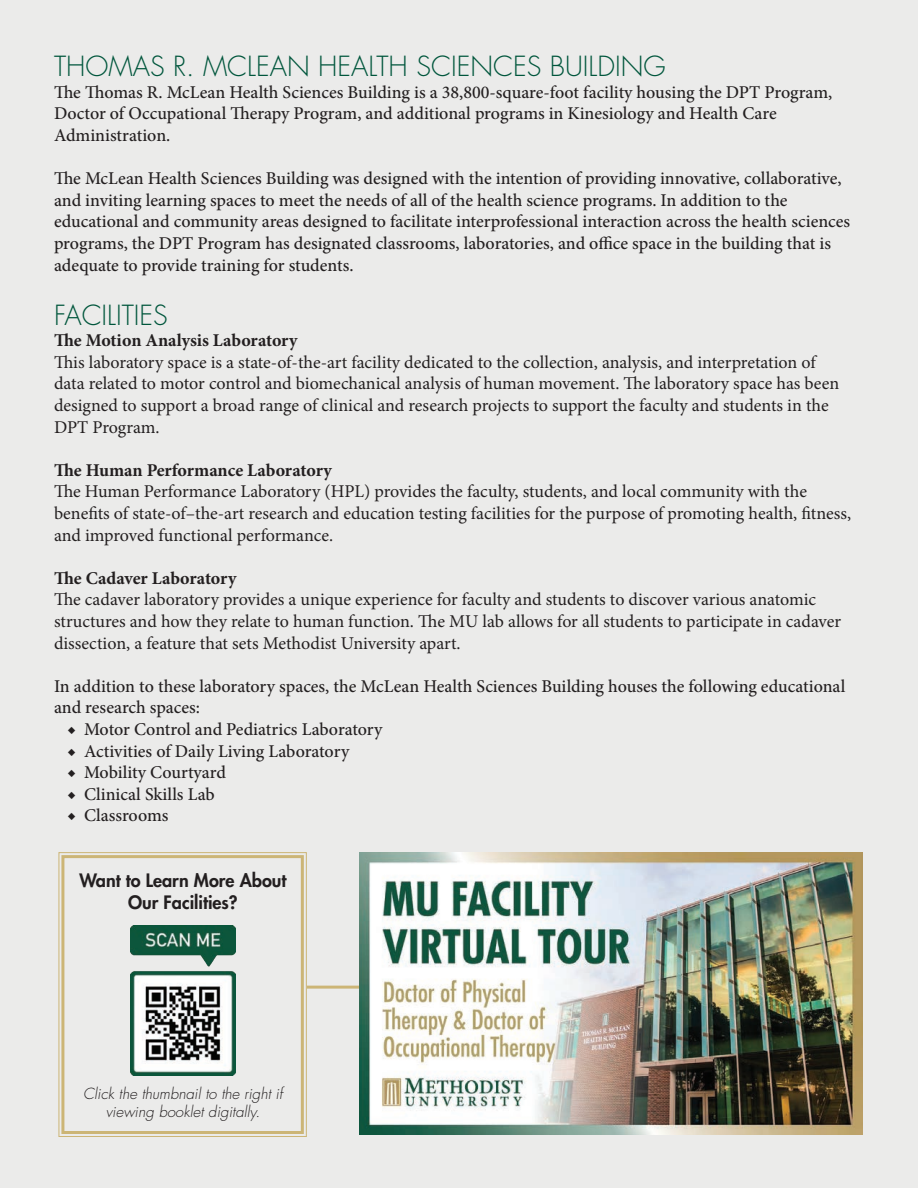
<style>
.page{position:relative;width:918px;height:1188px;background:#ebebea}
.page>*{position:absolute;margin:0;border:0;box-sizing:border-box;transform-origin:0 0}
.t1{font:300 27px "Futura Std";color:#00563c}
.t2{font:500 18px/21.6px "Minion Pro";color:#231f20}
.t3{font:18px/21.6px "Minion Pro";color:#231f20}
.t4{font:700 18px "Minion Pro";letter-spacing:-.005em;color:#231f20}
.t5{font:800 18px/21.6px "Futura Std";color:#231f20;text-align:center}
.t6{font:italic 300 15px/18px "Futura Std";color:#231f20;text-align:center}
</style>
<div class="page">
<hr style="left:307px;top:986px;width:58px;height:3px;background:#ccb576">
<img style="left:360px;top:852px;width:502px;height:283px">
<div style="left:58px;top:852px;width:249px;height:286px;background:#ebebea"></div>
<div style="left:61px;top:855px;width:243px;height:279px;border:3px solid #ccb576"></div>
<img style="left:131px;top:926px;width:104px;height:150px">
<h1 class="t1" style="left:54px;top:50px;width:613px">THOMAS R. MCLEAN HEALTH SCIENCES BUILDING</h1>
<p class="t2" style="left:54px;top:81px;width:780px">The Thomas R. McLean Health Sciences Building is a 38,800-square-foot facility housing the DPT Program,<br>Doctor of Occupational Therapy Program, and additional programs in Kinesiology and Health Care<br>Administration.</p>
<p class="t2" style="left:54px;top:168px;width:798px">The McLean Health Sciences Building was designed with the intention of providing innovative, collaborative, and inviting learning spaces to meet the needs of all of the health science programs. In addition to the educational and community areas designed to facilitate interprofessional interaction across the health sciences programs, the DPT Program has designated classrooms, laboratories, and office space in the building that is adequate to provide training for students.</p>
<h1 class="t1" style="left:54px;top:298px;width:115px">FACILITIES</h1>
<p class="t4" style="left:54px;top:330px;width:245px">The Motion Analysis Laboratory</p>
<p class="t3" style="left:54px;top:351px;width:787px">This laboratory space is a state-of-the-art facility dedicated to the collection, analysis, and interpretation of data related to motor control and biomechanical analysis of human movement. The laboratory space has been designed to support a broad range of clinical and research projects to support the faculty and students in the DPT Program.</p>
<p class="t4" style="left:54px;top:459px;width:279px">The Human Performance Laboratory</p>
<p class="t3" style="left:54px;top:481px;width:799px">The Human Performance Laboratory (HPL) provides the faculty, students, and local community with the benefits of state-of–the-art research and education testing facilities for the purpose of promoting health, fitness, and improved functional performance.</p>
<p class="t4" style="left:54px;top:567px;width:184px">The Cadaver Laboratory</p>
<p class="t3" style="left:54px;top:589px;width:789px">The cadaver laboratory provides a unique experience for faculty and students to discover various anatomic structures and how they relate to human function. The MU lab allows for all students to participate in cadaver dissection, a feature that sets Methodist University apart.</p>
<p class="t2" style="left:54px;top:675px;width:793px">In addition to these laboratory spaces, the McLean Health Sciences Building houses the following educational and research spaces:</p>
<p class="t2" style="left:68px;top:719px;width:317px">◆ Motor Control and Pediatrics Laboratory</p>
<p class="t2" style="left:68px;top:740px;width:283px">◆ Activities of Daily Living Laboratory</p>
<p class="t2" style="left:68px;top:762px;width:160px">◆ Mobility Courtyard</p>
<p class="t2" style="left:68px;top:783px;width:149px">◆ Clinical Skills Lab</p>
<p class="t2" style="left:68px;top:805px;width:102px">◆ Classrooms</p>
<p class="t5" style="left:79px;top:870px;width:209px">Want to Learn More About<br>Our Facilities?</p>
<p class="t6" style="left:83px;top:1085px;width:201px">Click the thumbnail to the right if viewing booklet digitally.</p>
</div>
